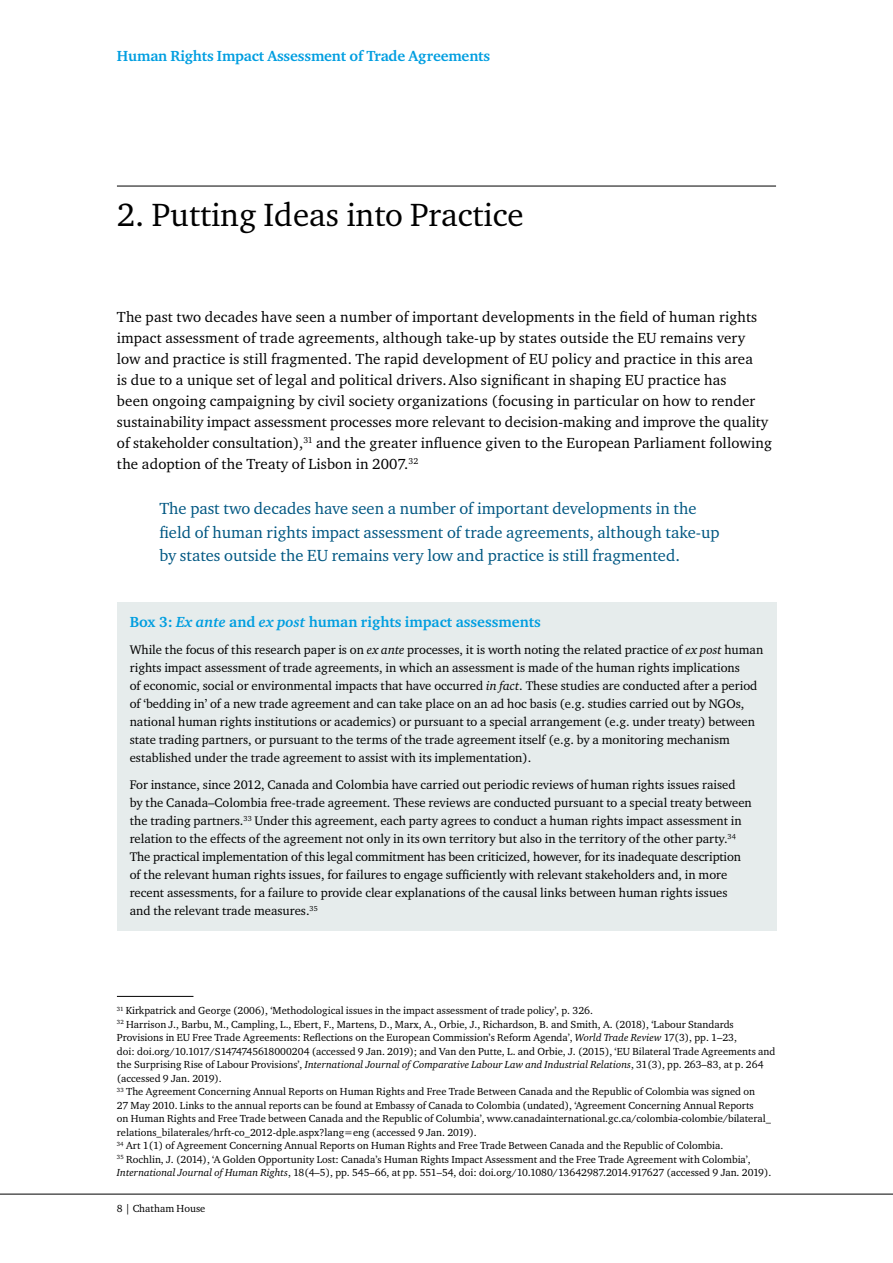
<style>
.page{position:relative;width:893px;height:1263px;background:#fff}
.page>*{position:absolute;margin:0;border:0;box-sizing:border-box;transform-origin:0 0}
.t1{font:33px "Charter ITC";color:#000}
.t2{font:16.5px/23.2px "Charter ITC";color:#005782}
.t3{font:15px/21px "Charter ITC";letter-spacing:.01em;color:#000}
.t4{font:700 15px "Charter ITC";letter-spacing:-.01em;color:#009ee0}
.t5{font:12.75px/18px "Charter ITC";color:#000}
.t6{font:10.5px/13.5px "Charter ITC";color:#000}
.s1{font-style:italic}
</style>
<div class="page">
<hr style="left:117px;top:186px;width:659px;height:1px;background:#000">
<hr style="left:0;top:1194px;width:893px;height:1px;background:#000">
<div style="left:117px;top:603px;width:659px;height:40px;background:#e6ecec"></div>
<div style="left:117px;top:631px;width:659px;height:148px;background:#e6ecec"></div>
<div style="left:117px;top:766px;width:659px;height:164px;background:#e6ecec"></div>
<hr style="left:117px;top:996px;width:76px;height:1px;background:#000">
<h3 class="t4" style="left:117px;top:47px;width:375px">Human Rights Impact Assessment of Trade Agreements</h3>
<h1 class="t1" style="left:117px;top:194px;width:408px">2. Putting Ideas into Practice</h1>
<p class="t3" style="left:117px;top:306px;width:656px">The past two decades have seen a number of important developments in the field of human rights impact assessment of trade agreements, although take-up by states outside the EU remains very low and practice is still fragmented. The rapid development of EU policy and practice in this area<br>is due to a unique set of legal and political drivers.Also significant in shaping EU practice has<br>been ongoing campaigning by civil society organizations (focusing in particular on how to render sustainability impact assessment processes more relevant to decision-making and improve the quality of stakeholder consultation),<sup>31</sup> and the greater influence given to the European Parliament following the adoption of the Treaty of Lisbon in 2007.<sup>32</sup></p>
<h2 class="t2" style="left:159px;top:497px;width:562px">The past two decades have seen a number of important developments in the field of human rights impact assessment of trade agreements, although take-up by states outside the EU remains very low and practice is still fragmented.</h2>
<h3 class="t4" style="left:130px;top:612px;width:413px">Box 3: <span class="s1">Ex ante</span> and <span class="s1">ex post</span> human rights impact assessments</h3>
<p class="t5" style="left:130px;top:640px;width:635px">While the focus of this research paper is on <span class="s1">ex ante</span> processes, it is worth noting the related practice of <span class="s1">ex post</span> human rights impact assessment of trade agreements, in which an assessment is made of the human rights implications<br>of economic, social or environmental impacts that have occurred <span class="s1">in fact</span>. These studies are conducted after a period of ‘bedding in’ of a new trade agreement and can take place on an ad hoc basis (e.g. studies carried out by NGOs, national human rights institutions or academics) or pursuant to a special arrangement (e.g. under treaty) between state trading partners, or pursuant to the terms of the trade agreement itself (e.g. by a monitoring mechanism established under the trade agreement to assist with its implementation).</p>
<p class="t5" style="left:130px;top:775px;width:624px">For instance, since 2012, Canada and Colombia have carried out periodic reviews of human rights issues raised by the Canada–Colombia free-trade agreement. These reviews are conducted pursuant to a special treaty between the trading partners.<sup>33</sup> Under this agreement, each party agrees to conduct a human rights impact assessment in relation to the effects of the agreement not only in its own territory but also in the territory of the other party.<sup>34<br></sup>The practical implementation of this legal commitment has been criticized, however, for its inadequate description of the relevant human rights issues, for failures to engage sufficiently with relevant stakeholders and, in more recent assessments, for a failure to provide clear explanations of the causal links between human rights issues<br>and the relevant trade measures.<sup>35</sup></p>
<p class="t6" style="left:117px;top:1003px;width:660px"><sup>31</sup> Kirkpatrick and George (2006), ‘Methodological issues in the impact assessment of trade policy’, p. 326.<br><sup>32</sup> Harrison J., Barbu, M., Campling, L., Ebert, F., Martens, D., Marx, A., Orbie, J., Richardson, B. and Smith, A. (2018), ‘Labour Standards Provisions in EU Free Trade Agreements: Reflections on the European Commission’s Reform Agenda’, <span class="s1">World Trade Review</span> 17(3), pp. 1–23,<br>doi: doi.org/10.1017/S1474745618000204 (accessed 9 Jan. 2019); and Van den Putte, L. and Orbie, J. (2015), ‘EU Bilateral Trade Agreements and the Surprising Rise of Labour Provisions’, <span class="s1">International Journal of Comparative Labour Law and Industrial Relations</span>, 31(3), pp. 263–83, at p. 264 (accessed 9 Jan. 2019).<br><sup>33</sup> The Agreement Concerning Annual Reports on Human Rights and Free Trade Between Canada and the Republic of Colombia was signed on<br>27 May 2010. Links to the annual reports can be found at Embassy of Canada to Colombia (undated), ‘Agreement Concerning Annual Reports<br>on Human Rights and Free Trade between Canada and the Republic of Columbia’, www.canadainternational.gc.ca/colombia-colombie/bilateral_ relations_bilaterales/hrft-co_2012-dple.aspx?lang=eng (accessed 9 Jan. 2019).<br><sup>34</sup> Art 1(1) of Agreement Concerning Annual Reports on Human Rights and Free Trade Between Canada and the Republic of Colombia.<br><sup>35</sup> Rochlin, J. (2014), ‘A Golden Opportunity Lost: Canada’s Human Rights Impact Assessment and the Free Trade Agreement with Colombia’, <span class="s1">International Journal of Human Rights</span>, 18(4–5), pp. 545–66, at pp. 551–54, doi: doi.org/10.1080/13642987.2014.917627 (accessed 9 Jan. 2019).</p>
<p class="t6" style="left:117px;top:1201px;width:90px">8 | Chatham House</p>
</div>
